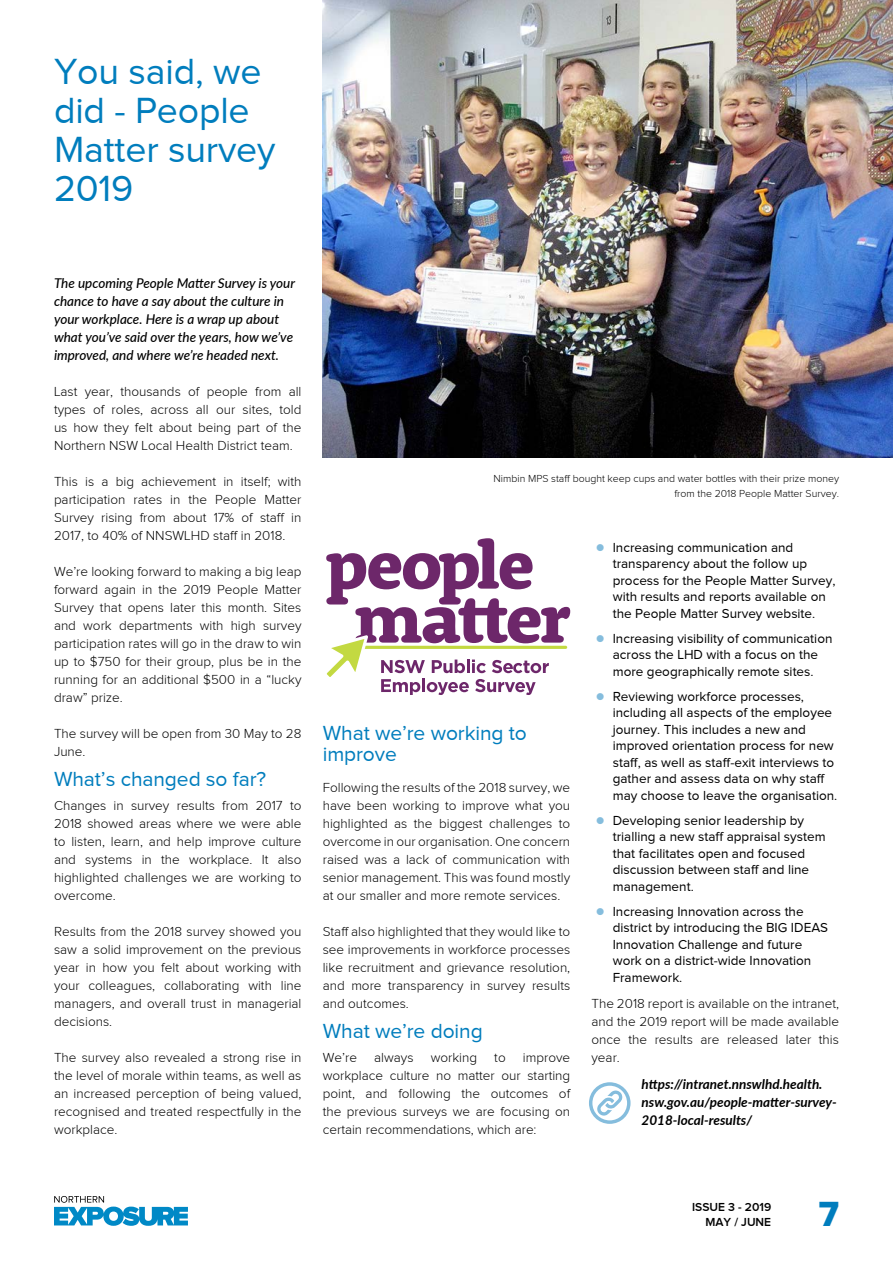
<style>
.page{position:relative;width:893px;height:1263px;background:#fff}
.page>*{position:absolute;margin:0;border:0;box-sizing:border-box;transform-origin:0 0}
.t1{font:37.5px/39px "Proxima Nova";letter-spacing:-.005em;color:#007dbd}
.t2{font:36px "Proxima Nova Extrabld";color:#007dbd}
.t3{font:21px/21px "Proxima Nova";letter-spacing:-.005em;color:#007dbd}
.t4{font:300 13.5px/18px "Proxima Nova";color:#000;text-align:justify}
.t5{font:13.5px/16.5px "Proxima Nova";color:#000}
.t6{font:italic 500 13.5px/18px "Lato";color:#000}
.t7{font:italic 700 13.5px/18px "Lato";color:#000}
.t8{font:600 12px/14.4px "Proxima Nova";color:#000;text-align:right}
.t9{font:300 10.5px/15px "Proxima Nova";color:#000;text-align:right}
</style>
<div class="page">
<img style="left:323px;top:0;width:570px;height:457px">
<svg style="left:54px;top:1196px;width:134px;height:30px"></svg>
<svg style="left:326px;top:538px;width:244px;height:157px"></svg>
<svg style="left:589px;top:1082px;width:41px;height:42px"></svg>
<h1 class="t1" style="left:54px;top:51px;width:223px">You said, we did - People<br>Matter survey<br>2019</h1>
<p class="t6" style="left:54px;top:274px;width:243px">The upcoming People Matter Survey is your chance to have a say about the culture in your workplace. Here is a wrap up about what you’ve said over the years, how we’ve improved, and where we’re headed next.</p>
<p class="t4" style="left:54px;top:382px;width:249px">Last year, thousands of people from all types of roles, across all our sites, told us how they felt about being part of the Northern NSW Local Health District team.</p>
<p class="t4" style="left:54px;top:472px;width:249px">This is a big achievement in itself; with participation rates in the People Matter Survey rising from about 17% of staff in 2017, to 40% of NNSWLHD staff in 2018.</p>
<p class="t4" style="left:54px;top:562px;width:249px">We’re looking forward to making a big leap forward again in the 2019 People Matter Survey that opens later this month. Sites and work departments with high survey participation rates will go in the draw to win up to $750 for their group, plus be in the running for an additional $500 in a “lucky draw” prize.</p>
<p class="t4" style="left:54px;top:724px;width:249px">The survey will be open from 30 May to 28<br>June.</p>
<h3 class="t3" style="left:54px;top:768px;width:214px">What’s changed so far?</h3>
<p class="t4" style="left:54px;top:796px;width:249px">Changes in survey results from 2017 to 2018 showed areas where we were able to listen, learn, and help improve culture and systems in the workplace. It also highlighted challenges we are working to overcome.</p>
<p class="t4" style="left:54px;top:922px;width:249px">Results from the 2018 survey showed you saw a solid improvement on the previous year in how you felt about working with your colleagues, collaborating with line managers, and overall trust in managerial decisions.</p>
<p class="t4" style="left:54px;top:1048px;width:249px">The survey also revealed a strong rise in the level of morale within teams, as well as an increased perception of being valued, recognised and treated respectfully in the workplace.</p>
<p class="t9" style="left:494px;top:471px;width:347px">Nimbin MPS staff bought keep cups and water bottles with their prize money from the 2018 People Matter Survey.</p>
<h3 class="t3" style="left:323px;top:722px;width:206px">What we’re working to improve</h3>
<p class="t4" style="left:323px;top:778px;width:249px">Following the results of the 2018 survey, we have been working to improve what you highlighted as the biggest challenges to overcome in our organisation. One concern raised was a lack of communication with senior management. This was found mostly at our smaller and more remote services.</p>
<p class="t4" style="left:323px;top:922px;width:249px">Staff also highlighted that they would like to see improvements in workforce processes like recruitment and grievance resolution, and more transparency in survey results and outcomes.</p>
<h3 class="t3" style="left:323px;top:1020px;width:161px">What we’re doing</h3>
<p class="t4" style="left:323px;top:1048px;width:36px">We’re</p>
<p class="t4" style="left:374px;top:1048px;width:41px">always</p>
<p class="t4" style="left:431px;top:1048px;width:48px">working</p>
<p class="t4" style="left:494px;top:1048px;width:13px">to</p>
<p class="t4" style="left:323px;top:1048px;width:249px;text-indent:200px">improve workplace culture no matter our starting point, and following the outcomes of the previous surveys we are focusing on certain recommendations, which are:</p>
<p class="t5" style="left:613px;top:539px;width:224px">Increasing communication and transparency about the follow up process for the People Matter Survey, with results and reports available on the People Matter Survey website.</p>
<p class="t5" style="left:613px;top:630px;width:221px">Increasing visibility of communication across the LHD with a focus on the more geographically remote sites.</p>
<p class="t5" style="left:613px;top:688px;width:226px">Reviewing workforce processes, including all aspects of the employee journey. This includes a new and improved orientation process for new staff, as well as staff-exit interviews to gather and assess data on why staff may choose to leave the organisation.</p>
<p class="t5" style="left:613px;top:812px;width:214px">Developing senior leadership by trialling a new staff appraisal system that facilitates open and focused discussion between staff and line management.</p>
<p class="t5" style="left:613px;top:903px;width:217px">Increasing Innovation across the district by introducing the BIG IDEAS<br>Innovation Challenge and future work on a district-wide Innovation<br>Framework.</p>
<p class="t4" style="left:591px;top:994px;width:249px">The 2018 report is available on the intranet, and the 2019 report will be made available once the results are released later this year.</p>
<p class="t7" style="left:642px;top:1074px;width:197px">https://intranet.nnswlhd.health. nsw.gov.au/people-matter-survey-<br>2018-local-results/</p>
<p class="t8" style="left:692px;top:1200px;width:81px">ISSUE 3 - 2019<br>MAY / JUNE</p>
<h2 class="t2" style="left:819px;top:1193px;width:22px">7</h2>
</div>
